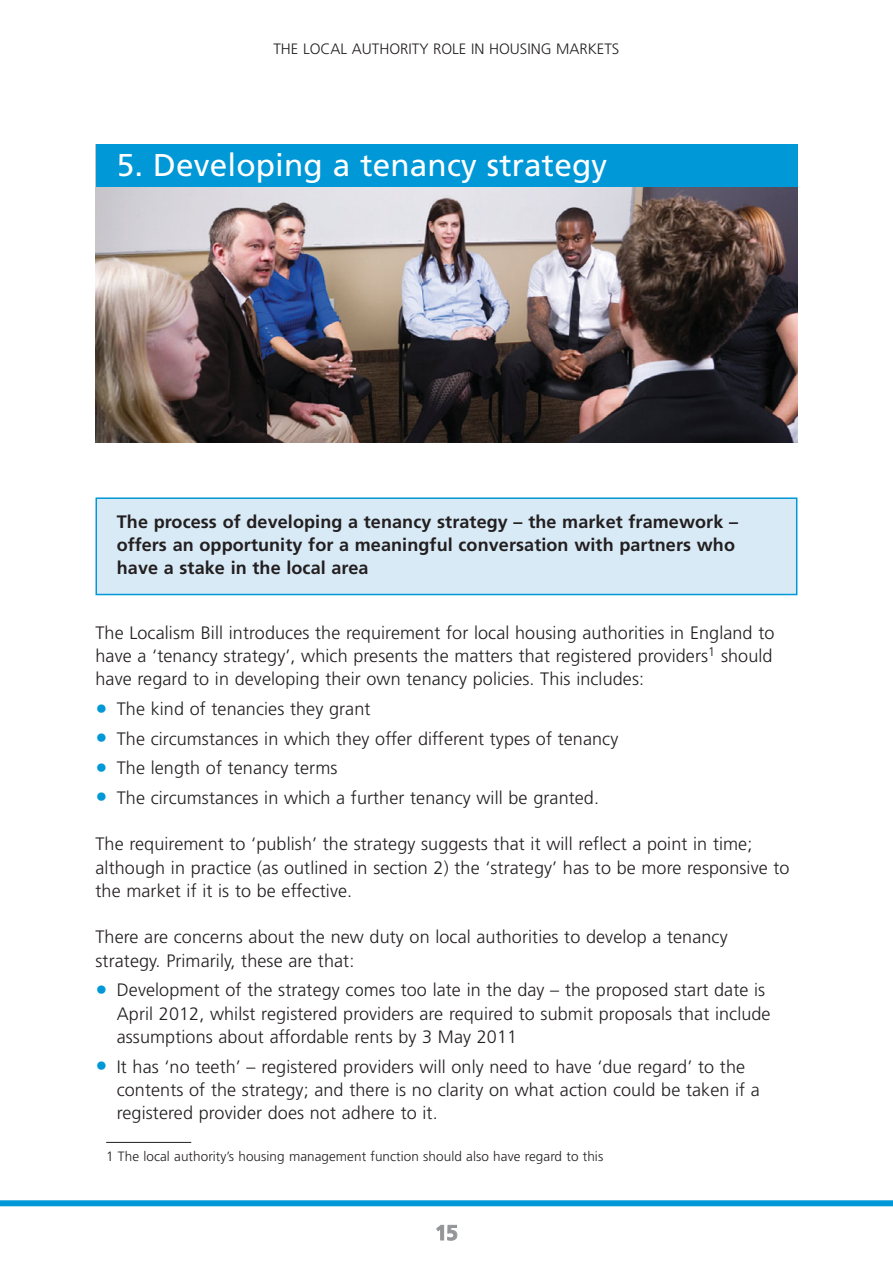
<style>
.page{position:relative;width:893px;height:1263px;background:#fff}
.page>*{position:absolute;margin:0;border:0;box-sizing:border-box;transform-origin:0 0}
.t1{font:31.5px "Frutiger";letter-spacing:.005em;color:#fff}
.t2{font:700 21px "Frutiger";color:#939598}
.t3{font:300 18px/23.2px "Frutiger";letter-spacing:.005em;color:#231f20}
.t4{font:700 18px/23.2px "Frutiger";letter-spacing:.005em;color:#231f20}
.t5{font:300 15px "Frutiger";color:#231f20}
.t6{font:300 13.5px "Frutiger";letter-spacing:.005em;color:#231f20}
.s1{font-size:24px;color:#0098d6}
</style>
<div class="page">
<div style="left:96px;top:498px;width:700px;height:97px;background:#d8eaf6"></div>
<div style="left:95px;top:497px;width:702px;height:98px;border:2px solid #0098d6"></div>
<div style="left:0;top:1200px;width:892px;height:6px;background:#0098d6"></div>
<img style="left:95px;top:187px;width:702px;height:255px">
<div style="left:95px;top:145px;width:702px;height:42px;background:#0098d6"></div>
<hr style="left:106px;top:1142px;width:85px;height:1px;background:#231f20">
<p class="t5" style="left:273px;top:43px;width:347px">THE LOCAL AUTHORITY ROLE IN HOUSING MARKETS</p>
<h1 class="t1" style="left:117px;top:152px;width:492px">5. Developing a tenancy strategy</h1>
<p class="t4" style="left:117px;top:512px;width:622px">The process of developing a tenancy strategy – the market framework – offers an opportunity for a meaningful conversation with partners who have a stake in the local area</p>
<p class="t3" style="left:95px;top:623px;width:680px;text-align:justify">The Localism Bill introduces the requirement for local housing authorities in England to have a ‘tenancy strategy’, which presents the matters that registered providers<sup>1</sup> should have regard to in developing their own tenancy policies. This includes:</p>
<p class="t3" style="left:95px;top:699px;width:276px"><span class="s1">•</span> The kind of tenancies they grant</p>
<p class="t3" style="left:95px;top:728px;width:524px"><span class="s1">•</span> The circumstances in which they offer different types of tenancy</p>
<p class="t3" style="left:95px;top:758px;width:243px"><span class="s1">•</span> The length of tenancy terms</p>
<p class="t3" style="left:95px;top:788px;width:505px"><span class="s1">•</span> The circumstances in which a further tenancy will be granted.</p>
<p class="t3" style="left:95px;top:834px;width:695px">The requirement to ‘publish’ the strategy suggests that it will reflect a point in time; although in practice (as outlined in section 2) the ‘strategy’ has to be more responsive to the market if it is to be effective.</p>
<p class="t3" style="left:95px;top:927px;width:633px">There are concerns about the new duty on local authorities to develop a tenancy strategy. Primarily, these are that:</p>
<p class="t3" style="left:117px;top:980px;width:655px;text-indent:-21px"><span class="s1">•</span> Development of the strategy comes too late in the day – the proposed start date is<br>April 2012, whilst registered providers are required to submit proposals that include assumptions about affordable rents by 3 May 2011</p>
<p class="t3" style="left:117px;top:1056px;width:644px;text-indent:-21px"><span class="s1">•</span> It has ‘no teeth’ – registered providers will only need to have ‘due regard’ to the contents of the strategy; and there is no clarity on what action could be taken if a registered provider does not adhere to it.</p>
<p class="t6" style="left:106px;top:1151px;width:498px">1 The local authority’s housing management function should also have regard to this</p>
<p class="t2" style="left:435px;top:1224px;width:24px">15</p>
</div>
